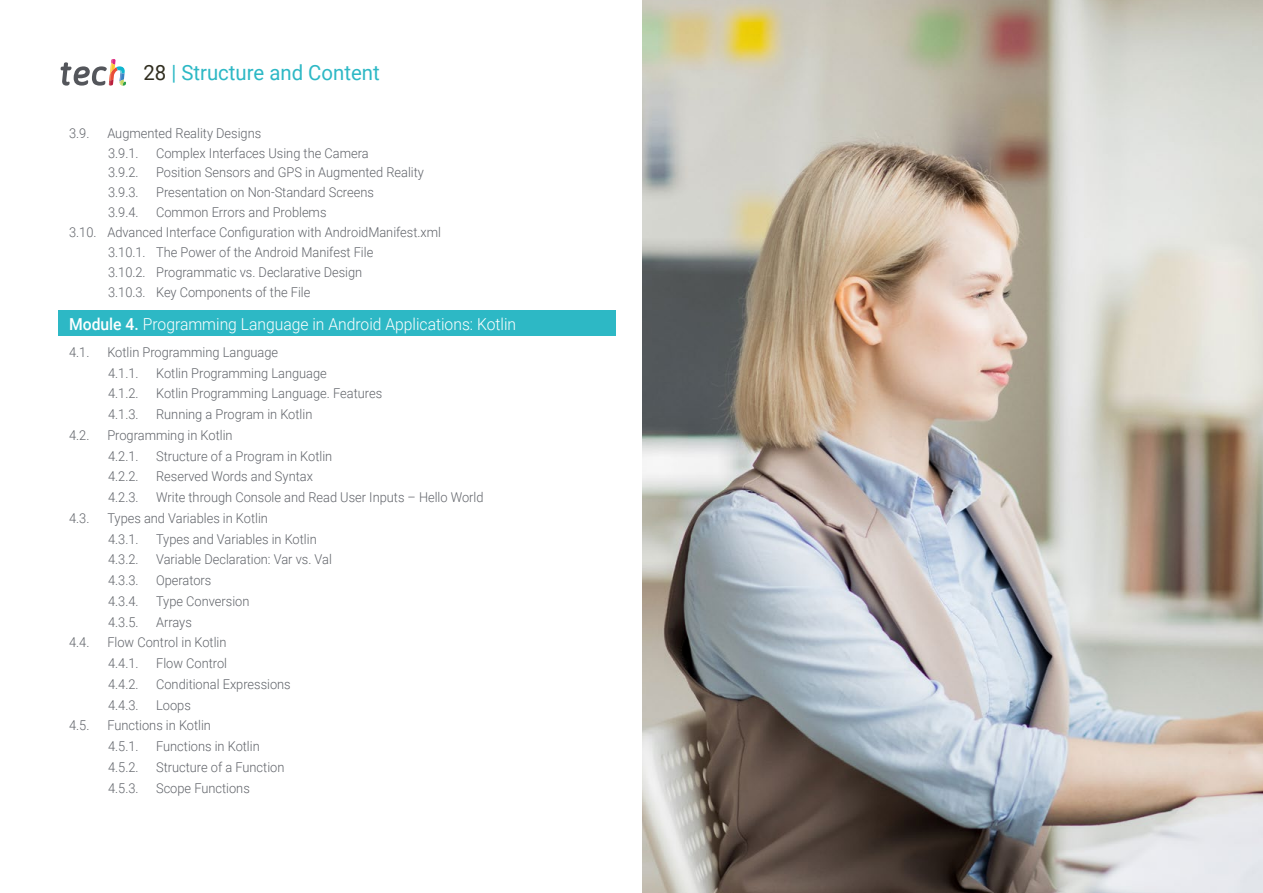
<style>
.page{position:relative;width:1263px;height:893px;background:#fff}
.page>*{position:absolute;margin:0;border:0;box-sizing:border-box;transform-origin:0 0}
.t1{font:21px "Roboto";color:#2db8c5}
.t2{font:300 16.5px "Roboto";color:#fff;scale:.95 1}
.t3{font:300 13.5px/20.7px "Roboto";color:#61646a;scale:.95 1}
.s1{color:#312e20}
.s2{font-weight:500}
</style>
<div class="page">
<div style="left:58px;top:311px;width:557px;height:25px;background:#2db8c5"></div>
<svg style="left:61px;top:59px;width:65px;height:27px"></svg>
<img style="left:642px;top:0;width:621px;height:893px">
<h1 class="t1" style="left:144px;top:57px;width:238px"><span class="s1">28</span> | Structure and Content</h1>
<p class="t3" style="left:69px;top:122px;width:23px">3.9.</p>
<p class="t3" style="left:107px;top:122px;width:163px;line-height:20px">Augmented Reality Designs<br>3.9.1.</p>
<p class="t3" style="left:156px;top:142px;width:225px">Complex Interfaces Using the Camera</p>
<p class="t3" style="left:108px;top:162px;width:34px">3.9.2.</p>
<p class="t3" style="left:156px;top:162px;width:283px">Position Sensors and GPS in Augmented Reality</p>
<p class="t3" style="left:108px;top:182px;width:34px">3.9.3.</p>
<p class="t3" style="left:156px;top:182px;width:231px">Presentation on Non-Standard Screens</p>
<p class="t3" style="left:108px;top:202px;width:34px">3.9.4.</p>
<p class="t3" style="left:156px;top:202px;width:181px">Common Errors and Problems</p>
<p class="t3" style="left:69px;top:222px;width:393px">3.10. Advanced Interface Configuration with AndroidManifest.xml</p>
<p class="t3" style="left:108px;top:241px;width:281px">3.10.1. The Power of the Android Manifest File</p>
<p class="t3" style="left:108px;top:261px;width:269px">3.10.2. Programmatic vs. Declarative Design</p>
<p class="t3" style="left:108px;top:281px;width:214px">3.10.3. Key Components of the File</p>
<p class="t2" style="left:69px;top:312px;width:472px"><span class="s2">Module 4.</span> Programming Language in Android Applications: Kotlin</p>
<p class="t3" style="left:69px;top:341px;width:23px">4.1.</p>
<p class="t3" style="left:107px;top:341px;width:181px">Kotlin Programming Language<br>4.1.1.</p>
<p class="t3" style="left:156px;top:362px;width:181px">Kotlin Programming Language</p>
<p class="t3" style="left:108px;top:383px;width:34px">4.1.2.</p>
<p class="t3" style="left:156px;top:383px;width:239px">Kotlin Programming Language. Features</p>
<p class="t3" style="left:108px;top:403px;width:34px">4.1.3.</p>
<p class="t3" style="left:156px;top:403px;width:166px">Running a Program in Kotlin</p>
<p class="t3" style="left:69px;top:424px;width:23px">4.2.</p>
<p class="t3" style="left:107px;top:424px;width:133px">Programming in Kotlin<br>4.2.1.</p>
<p class="t3" style="left:156px;top:445px;width:187px">Structure of a Program in Kotlin</p>
<p class="t3" style="left:108px;top:466px;width:34px">4.2.2.</p>
<p class="t3" style="left:156px;top:466px;width:167px">Reserved Words and Syntax</p>
<p class="t3" style="left:108px;top:486px;width:34px">4.2.3.</p>
<p class="t3" style="left:156px;top:486px;width:346px">Write through Console and Read User Inputs – Hello World</p>
<p class="t3" style="left:69px;top:507px;width:23px">4.3.</p>
<p class="t3" style="left:107px;top:507px;width:171px">Types and Variables in Kotlin<br>4.3.1.</p>
<p class="t3" style="left:156px;top:528px;width:171px">Types and Variables in Kotlin</p>
<p class="t3" style="left:108px;top:549px;width:34px">4.3.2.</p>
<p class="t3" style="left:156px;top:549px;width:186px">Variable Declaration: Var vs. Val</p>
<p class="t3" style="left:108px;top:569px;width:34px">4.3.3.</p>
<p class="t3" style="left:156px;top:569px;width:60px">Operators</p>
<p class="t3" style="left:108px;top:590px;width:34px">4.3.4.</p>
<p class="t3" style="left:156px;top:590px;width:100px">Type Conversion</p>
<p class="t3" style="left:108px;top:611px;width:34px">4.3.5.</p>
<p class="t3" style="left:156px;top:611px;width:39px">Arrays</p>
<p class="t3" style="left:69px;top:632px;width:23px">4.4.</p>
<p class="t3" style="left:107px;top:632px;width:127px">Flow Control in Kotlin<br>4.4.1.</p>
<p class="t3" style="left:156px;top:652px;width:76px">Flow Control</p>
<p class="t3" style="left:108px;top:673px;width:34px">4.4.2.</p>
<p class="t3" style="left:156px;top:673px;width:143px">Conditional Expressions</p>
<p class="t3" style="left:108px;top:694px;width:34px">4.4.3.</p>
<p class="t3" style="left:156px;top:694px;width:38px">Loops</p>
<p class="t3" style="left:69px;top:715px;width:23px">4.5.</p>
<p class="t3" style="left:107px;top:715px;width:111px">Functions in Kotlin<br>4.5.1.</p>
<p class="t3" style="left:156px;top:735px;width:111px">Functions in Kotlin</p>
<p class="t3" style="left:108px;top:756px;width:34px">4.5.2.</p>
<p class="t3" style="left:156px;top:756px;width:137px">Structure of a Function</p>
<p class="t3" style="left:108px;top:777px;width:34px">4.5.3.</p>
<p class="t3" style="left:156px;top:777px;width:100px">Scope Functions</p>
</div>
